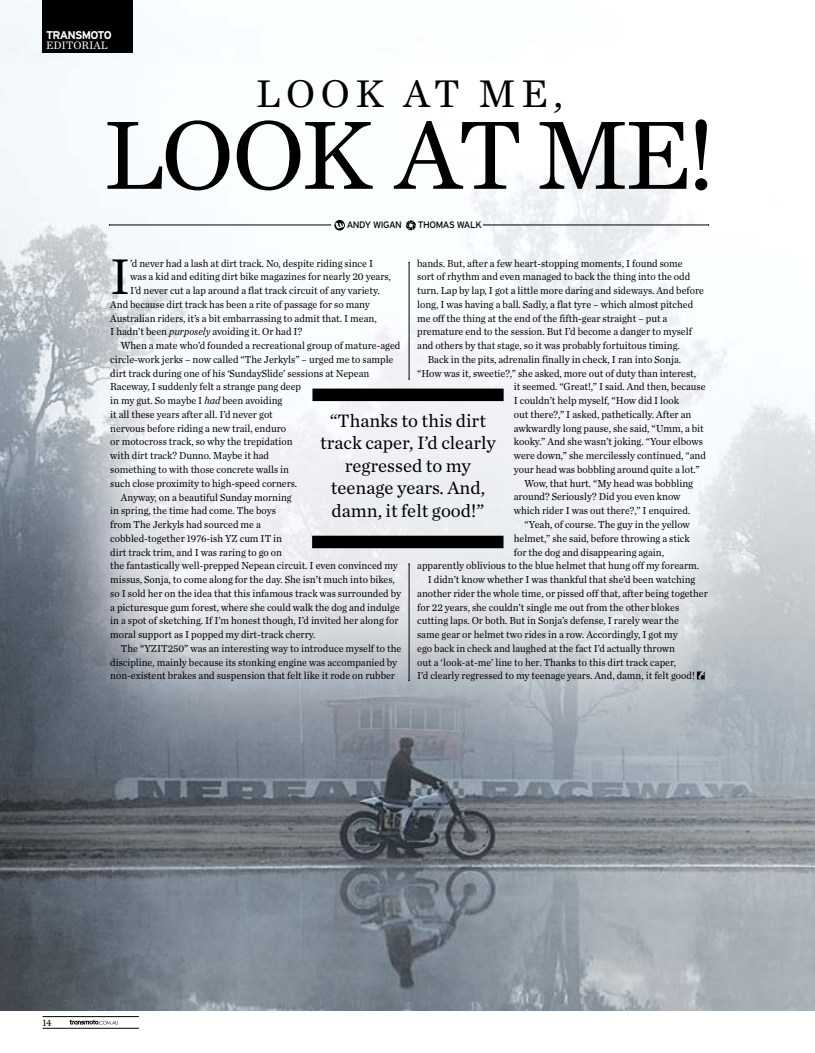
<style>
.page{position:relative;width:815px;height:1053px;background:#fff}
.page>*{position:absolute;margin:0;border:0;box-sizing:border-box;transform-origin:0 0}
.t1{font:101.38px "Chronicle Text G1";letter-spacing:-.04em;color:#000}
.t2{font:52.38px "Chronicle Text G1";color:#000;scale:.95 1}
.t3{font:40.25px "Chronicle Text G1";letter-spacing:.14em;color:#000}
.t4{font:18.75px/22.5px "Chronicle Text G1";color:#000;text-align:center}
.t5{font:700 11.25px "Interstate";letter-spacing:-.06em;color:#fff}
.t6{font:11.25px "Chronicle Text G1";color:#fff}
.t7{font:10.62px "Chronicle Text G1";color:#000;scale:.95 1}
.t8{font:10px "Chronicle Text G1";color:#000}
.t9{font:9.38px "Interstate";letter-spacing:-.04em;color:#000}
.s1{font-style:italic}
</style>
<div class="page">
<img style="left:0;top:0;width:815px;height:1010px">
<svg style="left:697px;top:671px;width:8px;height:8px"></svg>
<hr style="left:409px;top:262px;width:1px;height:117px;background:#000">
<hr style="left:409px;top:564px;width:1px;height:116px;background:#000">
<div style="left:312px;top:388px;width:192px;height:13px;background:#000"></div>
<div style="left:312px;top:535px;width:191px;height:13px;background:#000"></div>
<svg style="left:334px;top:220px;width:11px;height:10px"></svg>
<svg style="left:335px;top:222px;width:9px;height:6px"></svg>
<svg style="left:406px;top:220px;width:10px;height:10px"></svg>
<hr style="left:483px;top:225px;width:226px;height:1px;background:#000">
<hr style="left:109px;top:225px;width:222px;height:1px;background:#000">
<div style="left:43px;top:0;width:90px;height:53px;background:#000"></div>
<svg style="left:69px;top:1019px;width:49px;height:5px"></svg>
<hr style="left:43px;top:1016px;width:96px;height:1px;background:#000">
<hr style="left:43px;top:1027px;width:96px;height:1px;background:#000">
<p class="t5" style="left:46px;top:29px;width:67px">TRANSMOTO</p>
<p class="t6" style="left:46px;top:37px;width:63px">EDITORIAL</p>
<h3 class="t3" style="left:256px;top:63px;width:308px">LOOK AT ME,</h3>
<h1 class="t1" style="left:103px;top:78px;width:614px">LOOK AT ME!</h1>
<p class="t9" style="left:347px;top:220px;width:57px">ANDY WIGAN</p>
<p class="t9" style="left:418px;top:220px;width:65px">THOMAS WALK</p>
<p class="t7" style="left:417px;top:255px;width:281px">bands. But, after a few heart-stopping moments, I found some</p>
<p class="t7" style="left:417px;top:269px;width:289px">sort of rhythm and even managed to back the thing into the odd</p>
<p class="t7" style="left:417px;top:282px;width:304px">turn. Lap by lap, I got a little more daring and sideways. And before</p>
<p class="t7" style="left:417px;top:296px;width:292px">long, I was having a ball. Sadly, a flat tyre – which almost pitched</p>
<p class="t7" style="left:417px;top:310px;width:265px">me off the thing at the end of the fifth-gear straight – put a</p>
<p class="t7" style="left:417px;top:324px;width:291px">premature end to the session. But I’d become a danger to myself</p>
<p class="t7" style="left:417px;top:337px;width:278px">and others by that stage, so it was probably fortuitous timing.</p>
<p class="t7" style="left:428px;top:351px;width:268px">Back in the pits, adrenalin finally in check, I ran into Sonja.</p>
<p class="t7" style="left:417px;top:365px;width:295px">“How was it, sweetie?,” she asked, more out of duty than interest,</p>
<p class="t7" style="left:514px;top:379px;width:203px">it seemed. “Great!,” I said. And then, because</p>
<p class="t7" style="left:514px;top:392px;width:175px">I couldn’t help myself, “How did I look</p>
<p class="t7" style="left:514px;top:406px;width:188px">out there?,” I asked, pathetically. After an</p>
<p class="t7" style="left:514px;top:420px;width:202px">awkwardly long pause, she said, “Umm, a bit</p>
<p class="t7" style="left:514px;top:434px;width:201px">kooky.” And she wasn’t joking. “Your elbows</p>
<p class="t7" style="left:514px;top:447px;width:204px">were down,” she mercilessly continued, “and</p>
<p class="t7" style="left:514px;top:461px;width:197px">your head was bobbling around quite a lot.”</p>
<p class="t7" style="left:524px;top:475px;width:179px">Wow, that hurt. “My head was bobbling</p>
<p class="t7" style="left:514px;top:489px;width:177px">around? Seriously? Did you even know</p>
<p class="t7" style="left:514px;top:502px;width:187px">which rider I was out there?,” I enquired.</p>
<p class="t7" style="left:524px;top:516px;width:176px">“Yeah, of course. The guy in the yellow</p>
<p class="t7" style="left:514px;top:530px;width:187px">helmet,” she said, before throwing a stick</p>
<p class="t7" style="left:514px;top:544px;width:160px">for the dog and disappearing again,</p>
<p class="t7" style="left:417px;top:557px;width:298px">apparently oblivious to the blue helmet that hung off my forearm.</p>
<p class="t7" style="left:428px;top:571px;width:283px">I didn’t know whether I was thankful that she’d been watching</p>
<p class="t7" style="left:417px;top:585px;width:308px">another rider the whole time, or pissed off that, after being together</p>
<p class="t7" style="left:417px;top:599px;width:277px">for 22 years, she couldn’t single me out from the other blokes</p>
<p class="t7" style="left:417px;top:612px;width:277px">cutting laps. Or both. But in Sonja’s defense, I rarely wear the</p>
<p class="t7" style="left:417px;top:626px;width:276px">same gear or helmet two rides in a row. Accordingly, I got my</p>
<p class="t7" style="left:417px;top:640px;width:273px">ego back in check and laughed at the fact I’d actually thrown</p>
<p class="t7" style="left:417px;top:654px;width:274px">out a ‘look-at-me’ line to her. Thanks to this dirt track caper,</p>
<p class="t7" style="left:417px;top:667px;width:294px">I’d clearly regressed to my teenage years. And, damn, it felt good!</p>
<h2 class="t2" style="left:110px;top:237px;width:23px">I</h2>
<p class="t7" style="left:130px;top:255px;width:257px">’d never had a lash at dirt track. No, despite riding since I</p>
<p class="t7" style="left:130px;top:269px;width:276px">was a kid and editing dirt bike magazines for nearly 20 years,</p>
<p class="t7" style="left:130px;top:282px;width:264px">I’d never cut a lap around a flat track circuit of any variety.</p>
<p class="t7" style="left:110px;top:296px;width:275px">And because dirt track has been a rite of passage for so many</p>
<p class="t7" style="left:110px;top:310px;width:282px">Australian riders, it’s a bit embarrassing to admit that. I mean,</p>
<p class="t7" style="left:110px;top:324px;width:204px">I hadn’t been <span class="s1">purposely</span> avoiding it. Or had I?</p>
<p class="t7" style="left:121px;top:337px;width:296px">When a mate who’d founded a recreational group of mature-aged</p>
<p class="t7" style="left:110px;top:351px;width:300px">circle-work jerks – now called “The Jerkyls” – urged me to sample</p>
<p class="t7" style="left:110px;top:365px;width:274px">dirt track during one of his ‘SundaySlide’ sessions at Nepean</p>
<p class="t7" style="left:110px;top:379px;width:202px">Raceway, I suddenly felt a strange pang deep</p>
<p class="t7" style="left:110px;top:392px;width:183px">in my gut. So maybe I <span class="s1">had</span> been avoiding</p>
<p class="t7" style="left:110px;top:406px;width:173px">it all these years after all. I’d never got</p>
<p class="t7" style="left:110px;top:420px;width:187px">nervous before riding a new trail, enduro</p>
<p class="t7" style="left:110px;top:434px;width:193px">or motocross track, so why the trepidation</p>
<p class="t7" style="left:110px;top:447px;width:169px">with dirt track? Dunno. Maybe it had</p>
<p class="t7" style="left:110px;top:461px;width:190px">something to with those concrete walls in</p>
<p class="t7" style="left:110px;top:475px;width:198px">such close proximity to high-speed corners.</p>
<p class="t7" style="left:121px;top:489px;width:181px">Anyway, on a beautiful Sunday morning</p>
<p class="t7" style="left:110px;top:502px;width:176px">in spring, the time had come. The boys</p>
<p class="t7" style="left:110px;top:516px;width:160px">from The Jerkyls had sourced me a</p>
<p class="t7" style="left:110px;top:530px;width:182px">cobbled-together 1976-ish YZ cum IT in</p>
<p class="t7" style="left:110px;top:544px;width:182px">dirt track trim, and I was raring to go on</p>
<p class="t7" style="left:110px;top:557px;width:304px">the fantastically well-prepped Nepean circuit. I even convinced my</p>
<p class="t7" style="left:110px;top:571px;width:301px">missus, Sonja, to come along for the day. She isn’t much into bikes,</p>
<p class="t7" style="left:110px;top:585px;width:308px">so I sold her on the idea that this infamous track was surrounded by</p>
<p class="t7" style="left:110px;top:599px;width:306px">a picturesque gum forest, where she could walk the dog and indulge</p>
<p class="t7" style="left:110px;top:612px;width:305px">in a spot of sketching. If I’m honest though, I’d invited her along for</p>
<p class="t7" style="left:110px;top:626px;width:218px">moral support as I popped my dirt-track cherry.</p>
<p class="t7" style="left:121px;top:640px;width:297px">The “YZIT250” was an interesting way to introduce myself to the</p>
<p class="t7" style="left:110px;top:654px;width:304px">discipline, mainly because its stonking engine was accompanied by</p>
<p class="t7" style="left:110px;top:667px;width:301px">non-existent brakes and suspension that felt like it rode on rubber</p>
<h3 class="t4" style="left:320px;top:408px;width:177px">“Thanks to this dirt track caper, I’d clearly regressed to my teenage years. And, damn, it felt good!”</h3>
<p class="t8" style="left:42px;top:1014px;width:11px">14</p>
</div>
